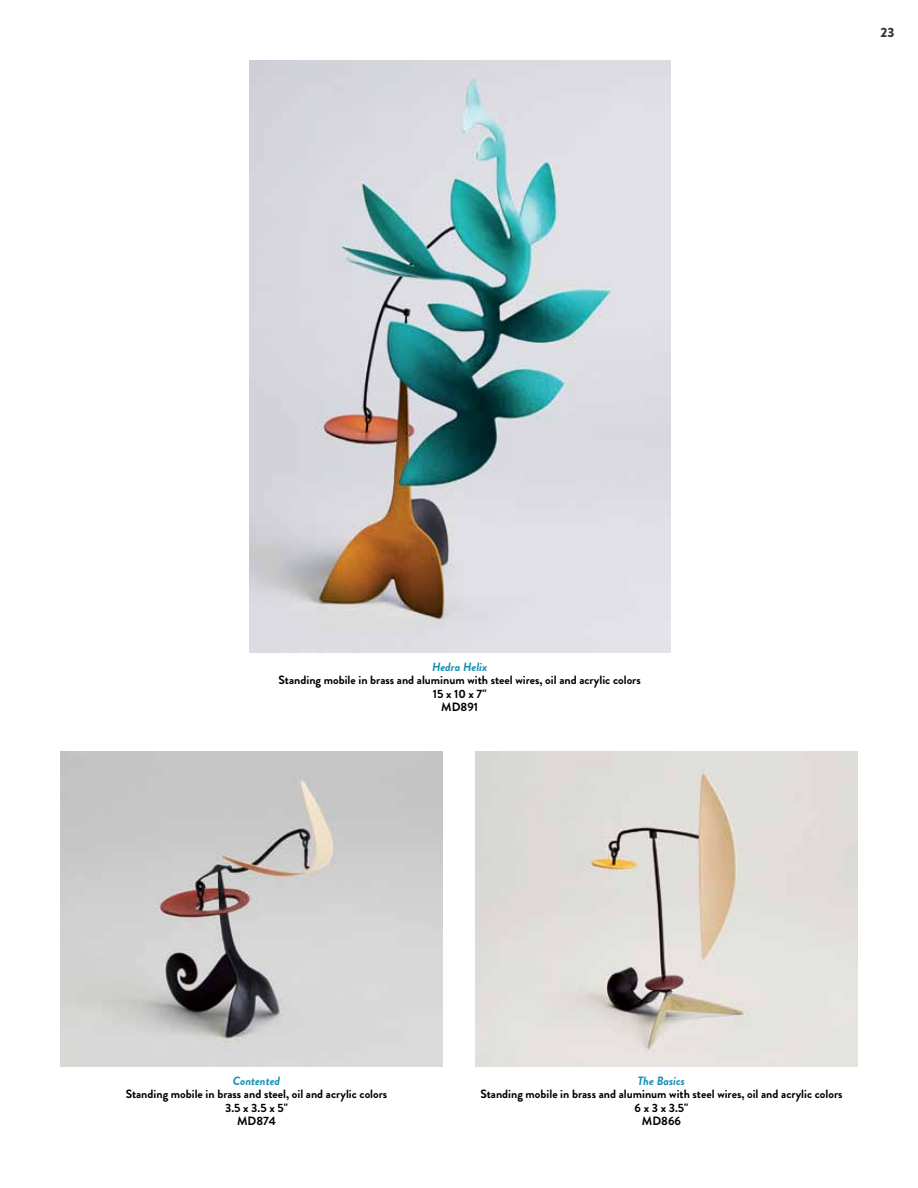
<style>
.page{position:relative;width:918px;height:1188px;background:#fff}
.page>*{position:absolute;margin:0;border:0;box-sizing:border-box;transform-origin:0 0}
.t1{font:900 13.5px "Brandon Grotesque";color:#373736}
.t2{font:700 12px/13.5px "Brandon Grotesque";color:#000;text-align:center}
.t3{font:italic 700 12px "Brandon Grotesque";color:#1791b7}
</style>
<div class="page">
<img style="left:249px;top:61px;width:421px;height:591px">
<img style="left:61px;top:752px;width:381px;height:315px">
<img style="left:476px;top:752px;width:381px;height:315px">
<p class="t1" style="left:881px;top:22px;width:15px">23</p>
<p class="t3" style="left:432px;top:658px;width:57px">Hedra Helix</p>
<p class="t2" style="left:279px;top:673px;width:364px">Standing mobile in brass and aluminum with steel wires, oil and acrylic colors<br>15 x 10 x 7"<br>MD891</p>
<p class="t3" style="left:233px;top:1072px;width:49px">Contented</p>
<p class="t2" style="left:126px;top:1087px;width:263px">Standing mobile in brass and steel, oil and acrylic colors<br>3.5 x 3.5 x 5"<br>MD874</p>
<p class="t3" style="left:638px;top:1072px;width:49px">The Basics</p>
<p class="t2" style="left:480px;top:1087px;width:364px">Standing mobile in brass and aluminum with steel wires, oil and acrylic colors<br>6 x 3 x 3.5"<br>MD866</p>
</div>
